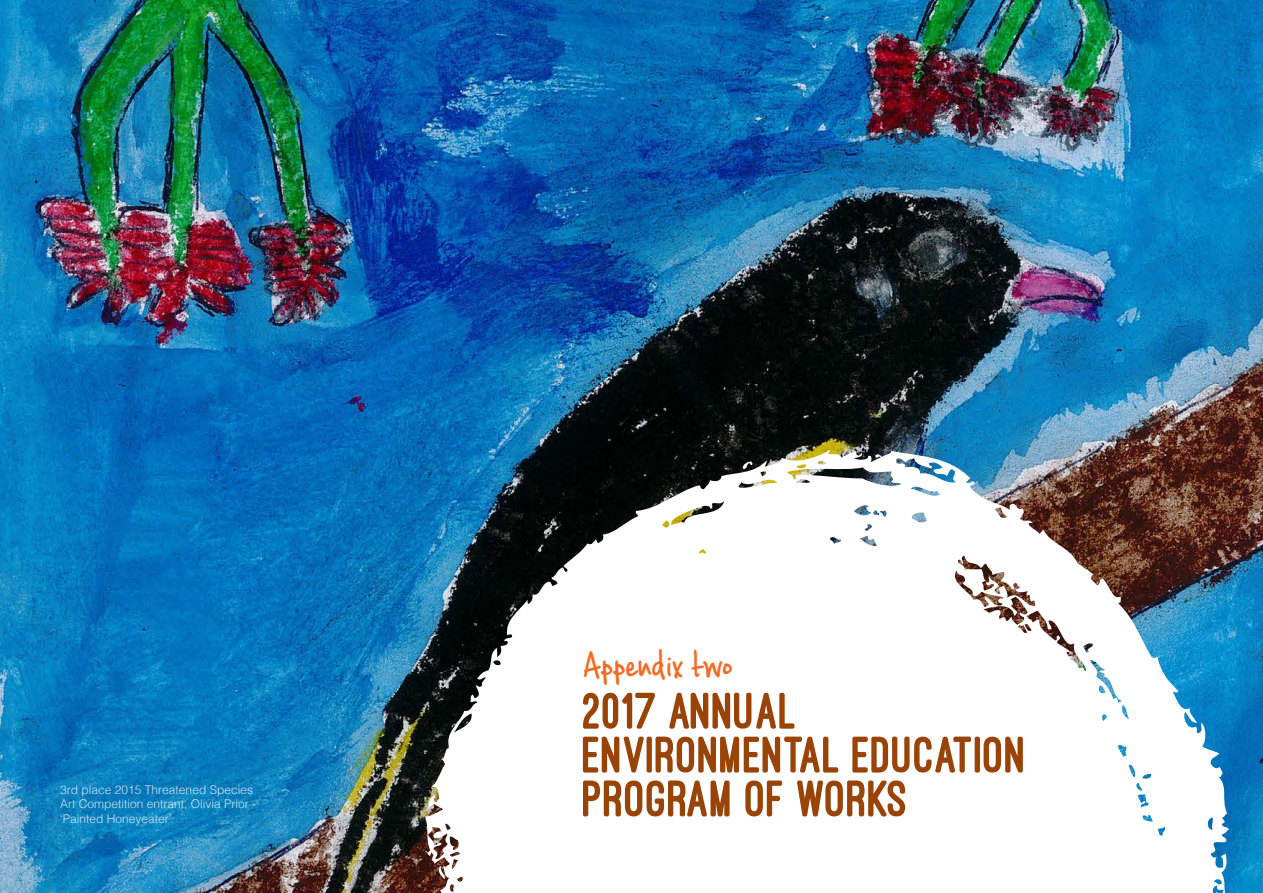
<style>
.page{position:relative;width:1263px;height:893px;background:#fff}
.page>*{position:absolute;margin:0;border:0;box-sizing:border-box;transform-origin:0 0}
.t1{font:800 53.25px/44px "Ostrich Sans";color:#9a4307}
.t2{font:700 46.05px "Cashew Apple Ale";letter-spacing:-.01em;color:#f36c26}
.t3{font:300 12px/14.4px "Helvetica";color:#fff}
</style>
<div class="page">
<img style="left:0;top:0;width:1263px;height:893px">
<hr style="left:0;top:379px;width:1px;height:67px;background:#d1232a">
<svg style="left:424px;top:450px;width:805px;height:443px"></svg>
<svg style="left:425px;top:797px;width:335px;height:96px"></svg>
<p class="t3" style="left:60px;top:782px;width:198px">3rd place 2015 Threatened Species<br>Art Competition entrant, Olivia Prior - ‘Painted Honeyeater’</p>
<p class="t2" style="left:584px;top:640px;width:151px">Appendix two</p>
<p class="t1" style="left:583px;top:689px;width:446px">2017 ANNUAL<br>ENVIRONMENTAL EDUCATION<br>PROGRAM OF WORKS</p>
</div>
